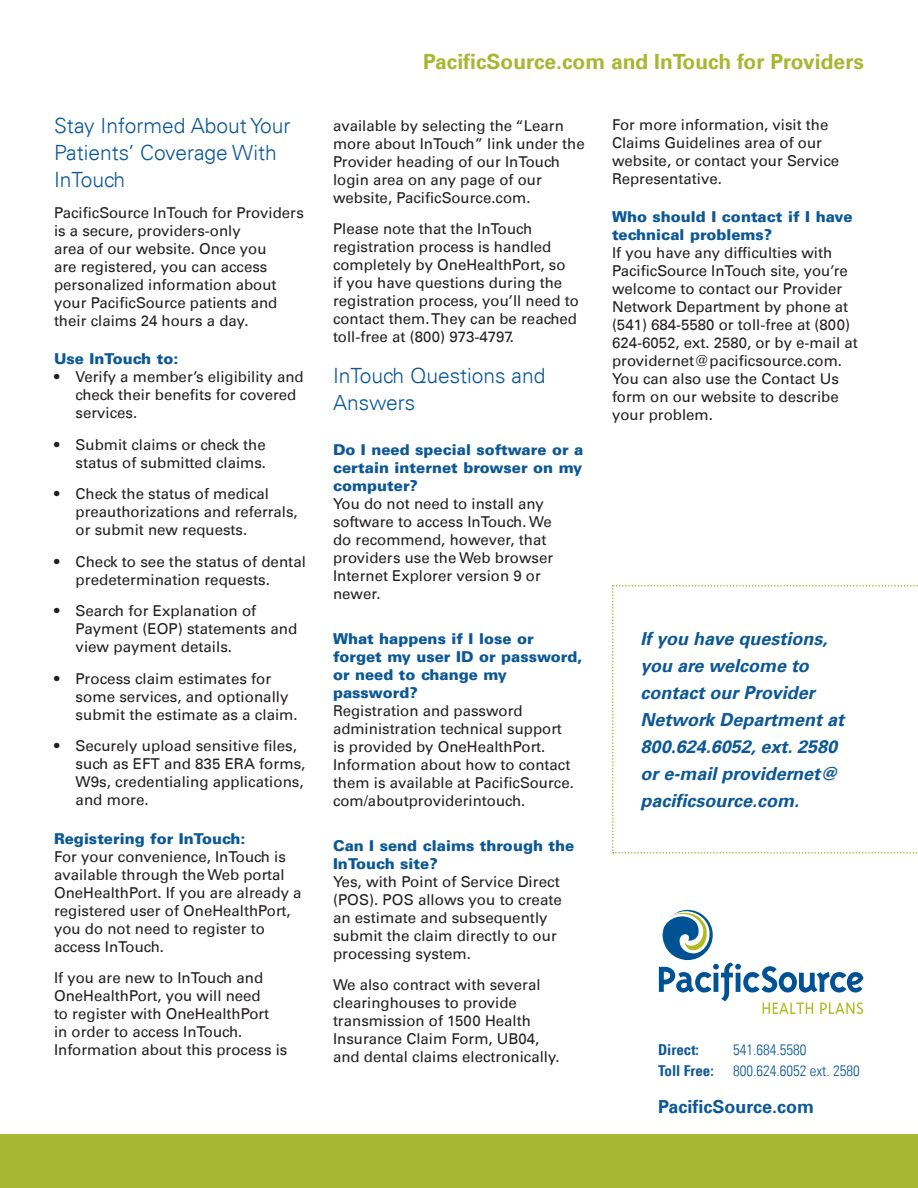
<style>
.page{position:relative;width:918px;height:1188px;background:#fff}
.page>*{position:absolute;margin:0;border:0;box-sizing:border-box;transform-origin:0 0}
.Heading_Blue{font:300 21px/27px "Univers LT";color:#0c5896}
.t1{font:700 21px "Univers LT";color:#a9b632}
.Callout_-_Big_Blue{font:italic 700 18px/27px "Univers LT";color:#0c5896}
.URL{font:700 18px "Univers LT";color:#0c5896}
.Body{font:15px/18px "Univers LT";color:#231f20}
.Bullet_Indent{font:15px/18px "Univers LT";color:#231f20}
.Subhead_1{font:900 15px/18px "Univers LT";color:#0c5896}
.Subhead_after_headin{font:900 15px/18px "Univers LT";color:#0c5896}
.Contact{font:300 condensed 15px "Univers LT";color:#0c5896}
.Contact-2{font:700 condensed 15px "Univers LT";color:#0c5896}
</style>
<div class="page">
<svg style="left:612px;top:585px;width:306px;height:269px"></svg>
<div style="left:0;top:1134px;width:918px;height:54px;background:#a9b632"></div>
<svg style="left:659px;top:910px;width:205px;height:104px"></svg>
<p class="Heading_Blue" style="left:54px;top:112px;width:238px">Stay Informed About Your<br>Patients’ Coverage With<br>InTouch</p>
<p class="Body" style="left:54px;top:204px;width:251px">PacificSource InTouch for Providers is a secure, providers-only<br>area of our website. Once you<br>are registered, you can access personalized information about your PacificSource patients and their claims 24 hours a day.</p>
<p class="Subhead_after_headin" style="left:54px;top:350px;width:126px">Use InTouch to:</p>
<p class="Bullet_Indent" style="left:76px;top:368px;width:230px;text-indent:-22px">• Verify a member’s eligibility and check their benefits for covered services.</p>
<p class="Bullet_Indent" style="left:54px;top:436px;width:214px;text-align:right">• Submit claims or check the status of submitted claims.</p>
<p class="Bullet_Indent" style="left:76px;top:485px;width:224px;text-indent:-22px">• Check the status of medical preauthorizations and referrals, or submit new requests.</p>
<p class="Bullet_Indent" style="left:76px;top:553px;width:232px;text-indent:-22px">• Check to see the status of dental predetermination requests.</p>
<p class="Bullet_Indent" style="left:76px;top:602px;width:223px;text-indent:-22px">• Search for Explanation of<br>Payment (EOP) statements and view payment details.</p>
<p class="Bullet_Indent" style="left:76px;top:670px;width:224px;text-indent:-22px">• Process claim estimates for some services, and optionally submit the estimate as a claim.</p>
<p class="Bullet_Indent" style="left:76px;top:737px;width:231px;text-indent:-22px">• Securely upload sensitive files, such as EFT and 835 ERA forms,<br>W9s, credentialing applications, and more.</p>
<p class="Subhead_after_headin" style="left:54px;top:829px;width:193px">Registering for InTouch:</p>
<p class="Body" style="left:54px;top:847px;width:249px">For your convenience, InTouch is available through the Web portal<br>OneHealthPort. If you are already a registered user of OneHealthPort, you do not need to register to access InTouch.</p>
<p class="Body" style="left:54px;top:969px;width:235px">If you are new to InTouch and<br>OneHealthPort, you will need<br>to register with OneHealthPort<br>in order to access InTouch.<br>Information about this process is</p>
<p class="t1" style="left:423px;top:49px;width:442px">PacificSource.com and InTouch for Providers</p>
<p class="Body" style="left:333px;top:117px;width:253px">available by selecting the “Learn more about InTouch” link under the<br>Provider heading of our InTouch login area on any page of our website, PacificSource.com.</p>
<p class="Body" style="left:333px;top:220px;width:247px">Please note that the InTouch registration process is handled completely by OneHealthPort, so<br>if you have questions during the registration process, you’ll need to contact them. They can be reached toll-free at (800) 973-4797.</p>
<p class="Heading_Blue" style="left:333px;top:362px;width:214px">InTouch Questions and<br>Answers</p>
<p class="Subhead_1" style="left:333px;top:440px;width:252px;text-align:justify">Do I need special software or a certain internet browser on my computer?</p>
<p class="Body" style="left:333px;top:495px;width:222px">You do not need to install any software to access InTouch. We do recommend, however, that providers use the Web browser<br>Internet Explorer version 9 or newer.</p>
<p class="Subhead_1" style="left:333px;top:629px;width:251px">What happens if I lose or forget my user ID or password, or need to change my password?</p>
<p class="Body" style="left:333px;top:702px;width:242px">Registration and password administration technical support is provided by OneHealthPort.<br>Information about how to contact them is available at PacificSource. com/aboutproviderintouch.</p>
<p class="Subhead_1" style="left:333px;top:836px;width:243px">Can I send claims through the<br>InTouch site?</p>
<p class="Body" style="left:333px;top:873px;width:230px">Yes, with Point of Service Direct (POS). POS allows you to create an estimate and subsequently submit the claim directly to our processing system.</p>
<p class="Body" style="left:333px;top:976px;width:228px">We also contract with several clearinghouses to provide transmission of 1500 Health<br>Insurance Claim Form, UB04, and dental claims electronically.</p>
<p class="Body" style="left:612px;top:116px;width:229px">For more information, visit the<br>Claims Guidelines area of our website, or contact your Service<br>Representative.</p>
<p class="Subhead_after_headin" style="left:612px;top:208px;width:242px">Who should I contact if I have technical problems?</p>
<p class="Body" style="left:612px;top:244px;width:247px">If you have any difficulties with<br>PacificSource InTouch site, you’re welcome to contact our Provider<br>Network Department by phone at (541) 684-5580 or toll-free at (800)<br>624-6052, ext. 2580, or by e-mail at providernet@pacificsource.com.<br>You can also use the Contact Us form on our website to describe your problem.</p>
<p class="Callout_-_Big_Blue" style="left:640px;top:625px;width:205px">If you have questions, you are welcome to contact our Provider<br>Network Department at<br>800.624.6052, ext. 2580 or e-mail providernet@ pacificsource.com.</p>
<p class="Contact-2" style="left:658px;top:1040px;width:42px">Direct:</p>
<p class="Contact" style="left:733px;top:1040px;width:75px">541.684.5580</p>
<p class="Contact-2" style="left:658px;top:1061px;width:57px">Toll Free:</p>
<p class="Contact" style="left:733px;top:1061px;width:128px">800.624.6052 ext. 2580</p>
<p class="URL" style="left:658px;top:1096px;width:157px">PacificSource.com</p>
</div>
